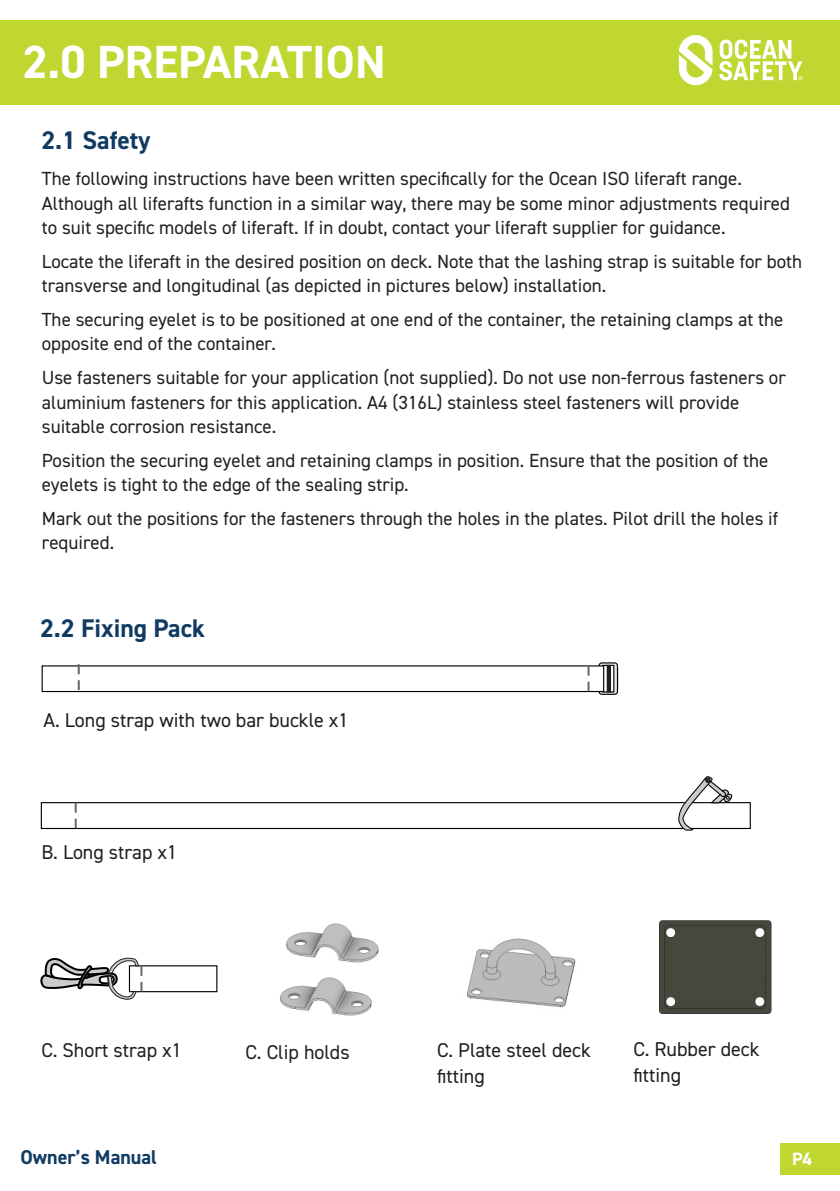
<style>
.page{position:relative;width:840px;height:1191px;background:#fff}
.page>*{position:absolute;margin:0;border:0;box-sizing:border-box;transform-origin:0 0}
.t1{font:700 46.6px "DIN2014";color:#fff}
.t2{font:700 25.6px "DIN2014";color:#113b62}
.t3{font:20px/25.6px "DIN2014";color:#231f20}
.t4{font:700 20px "DIN2014";color:#113b62}
.t5{font:19px/24.2px "DIN2014";color:#231f20}
.t6{font:700 17.8px "DIN2014";color:#fff}
</style>
<div class="page">
<div style="left:0;top:20px;width:839px;height:84px;background:#bfd730"></div>
<div style="left:779px;top:1143px;width:60px;height:32px;background:#bfd730"></div>
<svg style="left:598px;top:662px;width:19px;height:33px"></svg>
<svg style="left:40px;top:776px;width:711px;height:55px"></svg>
<svg style="left:41px;top:664px;width:573px;height:29px"></svg>
<svg style="left:40px;top:957px;width:178px;height:43px"></svg>
<img style="left:467px;top:938px;width:109px;height:70px">
<img style="left:286px;top:923px;width:93px;height:40px">
<img style="left:280px;top:977px;width:92px;height:39px">
<img style="left:659px;top:920px;width:113px;height:94px">
<svg style="left:678px;top:35px;width:34px;height:50px"></svg>
<svg style="left:719px;top:40px;width:83px;height:40px"></svg>
<h1 class="t1" style="left:22px;top:42px;width:364px">2.0 PREPARATION</h1>
<h2 class="t2" style="left:41px;top:129px;width:111px">2.1 Safety</h2>
<p class="t5" style="left:42px;top:168px;width:749px">The following instructions have been written specifically for the Ocean ISO liferaft range.<br>Although all liferafts function in a similar way, there may be some minor adjustments required to suit specific models of liferaft. If in doubt, contact your liferaft supplier for guidance.</p>
<p class="t5" style="left:42px;top:250px;width:761px">Locate the liferaft in the desired position on deck. Note that the lashing strap is suitable for both transverse and longitudinal (as depicted in pictures below) installation.</p>
<p class="t5" style="left:42px;top:309px;width:742px">The securing eyelet is to be positioned at one end of the container, the retaining clamps at the opposite end of the container.</p>
<p class="t5" style="left:42px;top:367px;width:745px">Use fasteners suitable for your application (not supplied). Do not use non-ferrous fasteners or aluminium fasteners for this application. A4 (316L) stainless steel fasteners will provide suitable corrosion resistance.</p>
<p class="t5" style="left:42px;top:449px;width:727px">Position the securing eyelet and retaining clamps in position. Ensure that the position of the eyelets is tight to the edge of the sealing strip.</p>
<p class="t5" style="left:42px;top:507px;width:737px">Mark out the positions for the fasteners through the holes in the plates. Pilot drill the holes if required.</p>
<h2 class="t2" style="left:40px;top:617px;width:166px">2.2 Fixing Pack</h2>
<p class="t3" style="left:43px;top:709px;width:306px">A. Long strap with two bar buckle x1</p>
<p class="t3" style="left:41px;top:841px;width:137px">B. Long strap x1</p>
<p class="t3" style="left:41px;top:1038px;width:142px">C. Short strap x1</p>
<p class="t3" style="left:245px;top:1040px;width:105px">C. Clip holds</p>
<p class="t3" style="left:437px;top:1039px;width:155px">C. Plate steel deck fitting</p>
<p class="t3" style="left:633px;top:1037px;width:127px">C. Rubber deck fitting</p>
<p class="t4" style="left:20px;top:1148px;width:138px">Owner’s Manual</p>
<p class="t6" style="left:791px;top:1151px;width:22px">P4</p>
</div>
